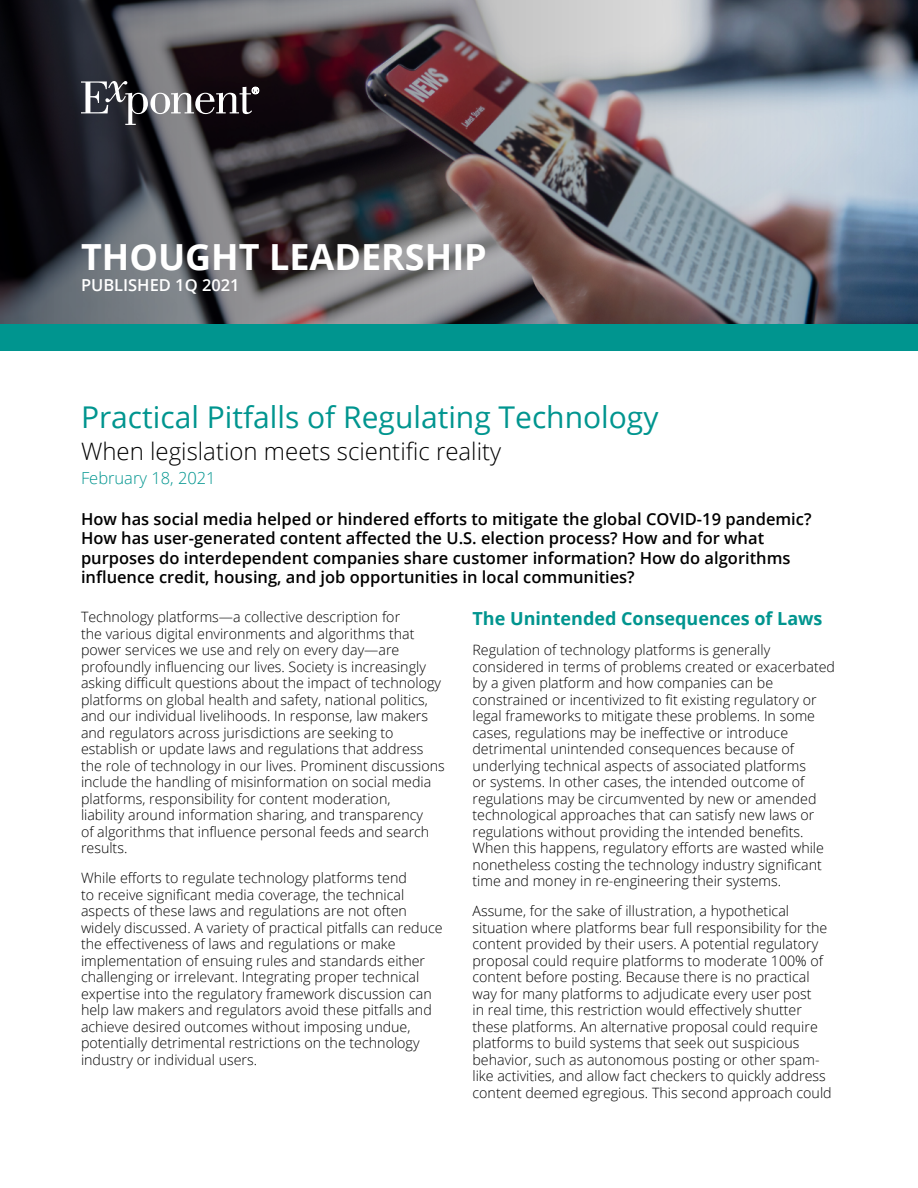
<style>
.page{position:relative;width:918px;height:1188px;background:#fff}
.page>*{position:absolute;margin:0;border:0;box-sizing:border-box;transform-origin:0 0}
.t1{font:700 36px "Open Sans";color:#fff}
.t2{font:30px "Open Sans";color:#00958f}
.t3{font:300 24px "Open Sans";color:#000}
.t4{font:700 18px "Open Sans";color:#00958f}
.t5{font:600 16.5px/19.5px "Open Sans";color:#000}
.t6{font:300 16.5px "Open Sans";color:#00958f}
.t7{font:600 16.5px "Open Sans";color:#fff}
.t8{font:300 14.25px/16.5px "Open Sans";color:#000}
</style>
<div class="page">
<img style="left:0;top:0;width:918px;height:324px">
<div style="left:0;top:324px;width:918px;height:27px;background:#00958f"></div>
<svg style="left:81px;top:81px;width:178px;height:44px;background:#57555a"></svg>
<h1 class="t1" style="left:81px;top:231px;width:407px">THOUGHT LEADERSHIP</h1>
<p class="t7" style="left:81px;top:274px;width:160px">PUBLISHED 1Q 2021</p>
<h2 class="t2" style="left:81px;top:397px;width:579px">Practical Pitfalls of Regulating Technology</h2>
<h3 class="t3" style="left:81px;top:435px;width:422px">When legislation meets scientific reality</h3>
<p class="t6" style="left:81px;top:466px;width:136px">February 18, 2021</p>
<p class="t5" style="left:81px;top:509px;width:732px">How has social media helped or hindered efforts to mitigate the global COVID-19 pandemic?<br>How has user-generated content affected the U.S. election process? How and for what purposes do interdependent companies share customer information? How do algorithms influence credit, housing, and job opportunities in local communities?</p>
<p class="t8" style="left:81px;top:608px;width:365px">Technology platforms—a collective description for<br>the various digital environments and algorithms that power services we use and rely on every day—are profoundly influencing our lives. Society is increasingly asking difficult questions about the impact of technology platforms on global health and safety, national politics, and our individual livelihoods. In response, law makers and regulators across jurisdictions are seeking to establish or update laws and regulations that address the role of technology in our lives. Prominent discussions include the handling of misinformation on social media platforms, responsibility for content moderation,<br>liability around information sharing, and transparency<br>of algorithms that influence personal feeds and search results.</p>
<p class="t8" style="left:81px;top:869px;width:363px">While efforts to regulate technology platforms tend<br>to receive significant media coverage, the technical aspects of these laws and regulations are not often widely discussed. A variety of practical pitfalls can reduce the effectiveness of laws and regulations or make implementation of ensuing rules and standards either challenging or irrelevant. Integrating proper technical expertise into the regulatory framework discussion can help law makers and regulators avoid these pitfalls and achieve desired outcomes without imposing undue, potentially detrimental restrictions on the technology industry or individual users.</p>
<p class="t4" style="left:472px;top:606px;width:352px">The Unintended Consequences of Laws</p>
<p class="t8" style="left:472px;top:641px;width:364px">Regulation of technology platforms is generally considered in terms of problems created or exacerbated by a given platform and how companies can be constrained or incentivized to fit existing regulatory or legal frameworks to mitigate these problems. In some cases, regulations may be ineffective or introduce detrimental unintended consequences because of underlying technical aspects of associated platforms<br>or systems. In other cases, the intended outcome of regulations may be circumvented by new or amended technological approaches that can satisfy new laws or regulations without providing the intended benefits.<br>When this happens, regulatory efforts are wasted while nonetheless costing the technology industry significant time and money in re-engineering their systems.</p>
<p class="t8" style="left:472px;top:902px;width:361px">Assume, for the sake of illustration, a hypothetical situation where platforms bear full responsibility for the content provided by their users. A potential regulatory proposal could require platforms to moderate 100% of content before posting. Because there is no practical way for many platforms to adjudicate every user post<br>in real time, this restriction would effectively shutter these platforms. An alternative proposal could require platforms to build systems that seek out suspicious behavior, such as autonomous posting or other spam&shy;like activities, and allow fact checkers to quickly address content deemed egregious. This second approach could</p>
</div>
